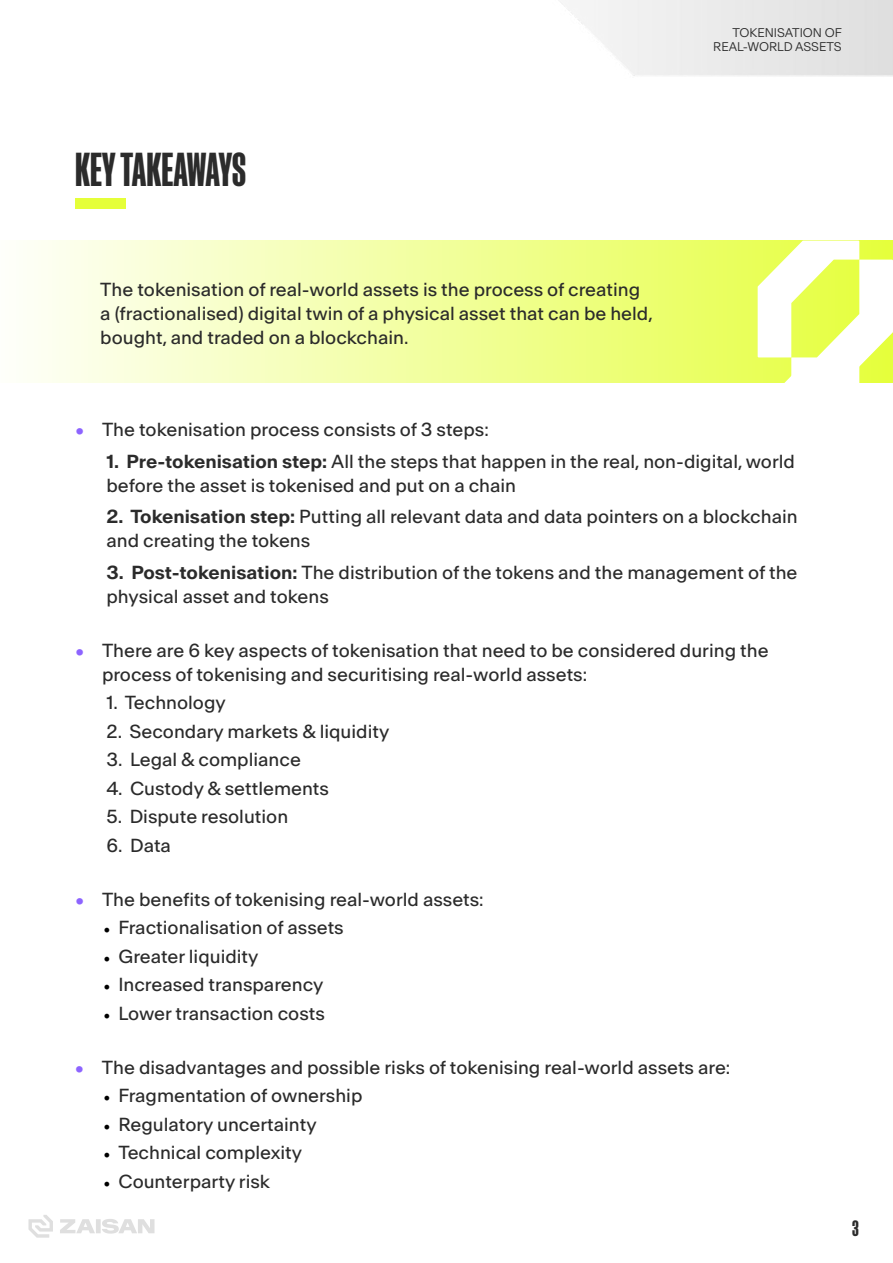
<style>
.page{position:relative;width:893px;height:1263px;background:#fff}
.page>*{position:absolute;margin:0;border:0;box-sizing:border-box;transform-origin:0 0}
.t1{font:700 45px "Manuka";letter-spacing:-.005em;color:#2b2b2b}
.t2{font:700 21px "Manuka";color:#2b2b2b}
.t3{font:18px/24px "Antarctica";color:#2b2b2b}
.t4{font:300 12px/14.4px "Antarctica";color:#2b2b2b;text-align:right}
.s1{color:#8d64ff}
.s2{font-weight:600}
.s3{font-family:"Minion Pro";color:#000}
</style>
<div class="page">
<svg style="left:29px;top:1215px;width:24px;height:23px"></svg>
<svg style="left:60px;top:1219px;width:94px;height:14px"></svg>
<svg style="left:27px;top:241px;width:731px;height:142px;background:#f2ffa6"></svg>
<svg style="left:758px;top:241px;width:135px;height:142px"></svg>
<div style="left:75px;top:198px;width:51px;height:11px;background:#e5ff39"></div>
<p class="t4" style="left:713px;top:26px;width:130px">TOKENISATION OF<br>REAL-WORLD ASSETS</p>
<h1 class="t1" style="left:75px;top:146px;width:172px">KEY TAKEAWAYS</h1>
<p class="t3" style="left:100px;top:278px;width:554px">The tokenisation of real-world assets is the process of creating a (fractionalised) digital twin of a physical asset that can be held, bought, and traded on a blockchain.</p>
<p class="t3" style="left:75px;top:418px;width:415px"><span class="s1">•</span> The tokenisation process consists of 3 steps:</p>
<p class="t3" style="left:106px;top:449px;width:690px"><span class="s2">1. Pre-tokenisation step:</span> All the steps that happen in the real, non-digital, world before the asset is tokenised and put on a chain</p>
<p class="t3" style="left:106px;top:505px;width:693px"><span class="s2">2. Tokenisation step:</span> Putting all relevant data and data pointers on a blockchain and creating the tokens</p>
<p class="t3" style="left:106px;top:560px;width:692px"><span class="s2">3. Post-tokenisation:</span> The distribution of the tokens and the management of the physical asset and tokens</p>
<p class="t3" style="left:102px;top:638px;width:668px;text-indent:-27px"><span class="s1">•</span> There are 6 key aspects of tokenisation that need to be considered during the process of tokenising and securitising real-world assets:</p>
<p class="t3" style="left:106px;top:691px;width:121px">1. Technology</p>
<p class="t3" style="left:106px;top:719px;width:284px">2. Secondary markets &amp; liquidity</p>
<p class="t3" style="left:106px;top:748px;width:196px">3. Legal &amp; compliance</p>
<p class="t3" style="left:106px;top:776px;width:224px">4. Custody &amp; settlements</p>
<p class="t3" style="left:106px;top:805px;width:183px">5. Dispute resolution</p>
<p class="t3" style="left:106px;top:833px;width:66px">6. Data</p>
<p class="t3" style="left:75px;top:887px;width:410px"><span class="s1">•</span> The benefits of tokenising real-world assets:</p>
<p class="t3" style="left:103px;top:916px;width:242px"><span class="s3">•</span> Fractionalisation of assets</p>
<p class="t3" style="left:103px;top:944px;width:157px"><span class="s3">•</span> Greater liquidity</p>
<p class="t3" style="left:103px;top:973px;width:221px"><span class="s3">•</span> Increased transparency</p>
<p class="t3" style="left:103px;top:1001px;width:223px"><span class="s3">•</span> Lower transaction costs</p>
<p class="t3" style="left:75px;top:1055px;width:657px"><span class="s1">•</span> The disadvantages and possible risks of tokenising real-world assets are:</p>
<p class="t3" style="left:103px;top:1084px;width:260px"><span class="s3">•</span> Fragmentation of ownership</p>
<p class="t3" style="left:103px;top:1112px;width:215px"><span class="s3">•</span> Regulatory uncertainty</p>
<p class="t3" style="left:103px;top:1141px;width:200px"><span class="s3">•</span> Technical complexity</p>
<p class="t3" style="left:103px;top:1169px;width:168px"><span class="s3">•</span> Counterparty risk</p>
<p class="t2" style="left:852px;top:1217px;width:8px">3</p>
</div>
